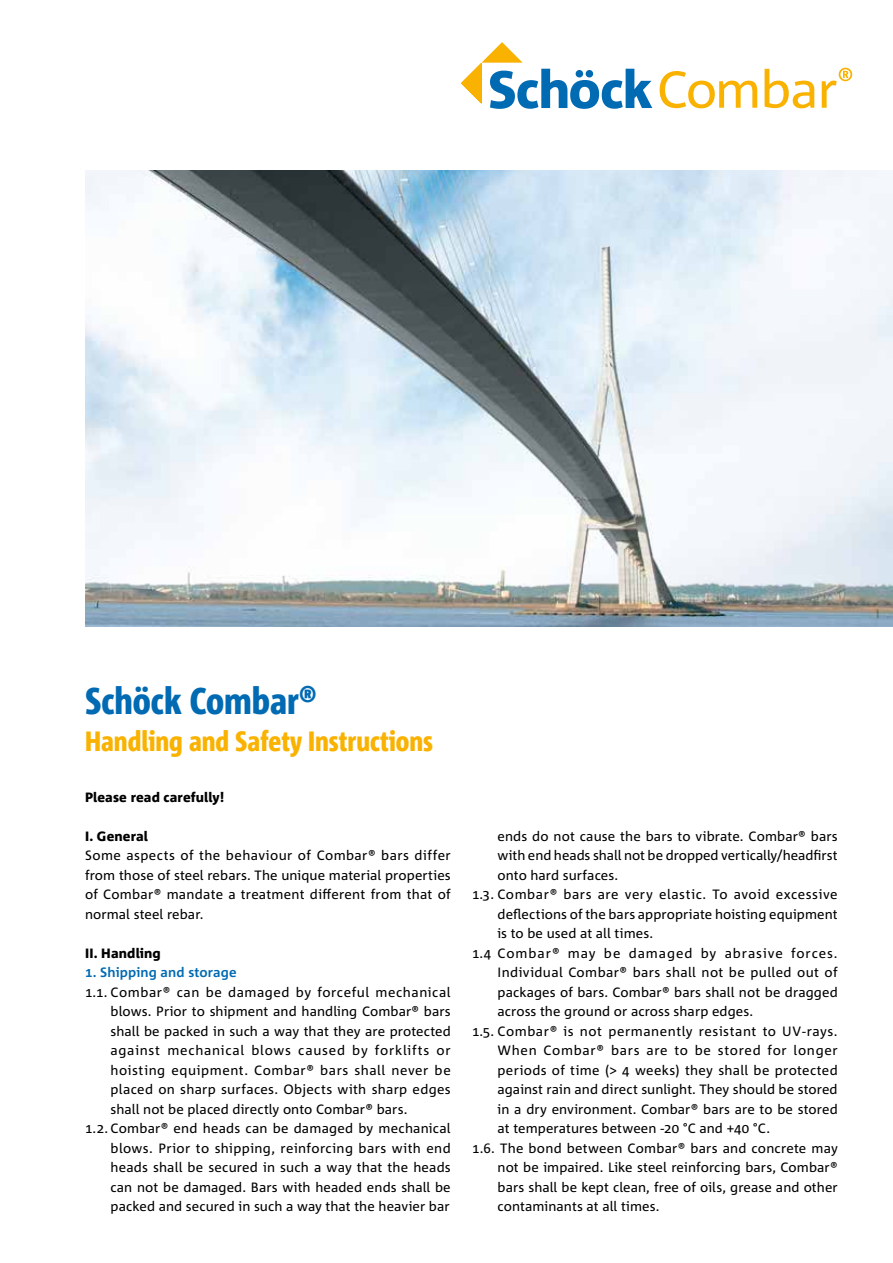
<style>
.page{position:relative;width:893px;height:1263px;background:#fff}
.page>*{position:absolute;margin:0;border:0;box-sizing:border-box;transform-origin:0 0}
.t1{font:800 37.2px "Corpid E1 s Cd";color:#006ab3}
.t2{font:800 27.9px "Corpid E1 s Cd";color:#f9b200}
.t3{font:13.5px/19.5px "Corpid E1 s";letter-spacing:.01em;color:#000;text-align:justify}
.t4{font:13.5px "Corpid E1 s";letter-spacing:.04em;color:#000}
.t5{font:13.5px "Corpid E1 s";letter-spacing:.03em;color:#000}
.t6{font:13.5px "Corpid E1 s";letter-spacing:.055em;color:#000}
.t7{font:800 13.5px "Corpid E1 s";letter-spacing:.01em;color:#000}
.t8{font:13.5px "Corpid E1 s";letter-spacing:.065em;color:#000}
.t9{font:13.5px "Corpid E1 s";letter-spacing:.05em;color:#000}
.t10{font:700 13.5px "Corpid E1 s";letter-spacing:.01em;color:#006ab3}
</style>
<div class="page">
<img style="left:85px;top:170px;width:808px;height:456px">
<svg style="left:461px;top:42px;width:191px;height:67px"></svg>
<svg style="left:660px;top:71px;width:97px;height:37px"></svg>
<svg style="left:765px;top:69px;width:49px;height:39px"></svg>
<svg style="left:822px;top:68px;width:30px;height:40px"></svg>
<h1 class="t1" style="left:85px;top:677px;width:233px">Schöck Combar®</h1>
<h2 class="t2" style="left:85px;top:723px;width:349px">Handling and Safety Instructions</h2>
<p class="t7" style="left:85px;top:789px;width:141px">Please read carefully!</p>
<p class="t7" style="left:85px;top:828px;width:65px">I. General</p>
<p class="t3" style="left:85px;top:845px;width:367px">Some aspects of the behaviour of Combar® bars differ from those of steel rebars. The unique material properties of Combar® mandate a treatment different from that of normal steel rebar.</p>
<p class="t7" style="left:85px;top:945px;width:77px">II. Handling</p>
<p class="t10" style="left:85px;top:964px;width:153px">1. Shipping and storage</p>
<p class="t4" style="left:85px;top:984px;width:367px">1.1. Combar® can be damaged by forceful mechanical</p>
<p class="t3" style="left:111px;top:1001px;width:342px">blows. Prior to shipment and handling Combar® bars</p>
<p class="t3" style="left:111px;top:1021px;width:342px">shall be packed in such a way that they are protected</p>
<p class="t6" style="left:111px;top:1042px;width:342px">against mechanical blows caused by forklifts or</p>
<p class="t4" style="left:111px;top:1062px;width:342px">hoisting equipment. Combar® bars shall never be</p>
<p class="t3" style="left:111px;top:1079px;width:342px">placed on sharp surfaces. Objects with sharp edges</p>
<p class="t3" style="left:111px;top:1099px;width:298px">shall not be placed directly onto Combar® bars.</p>
<p class="t3" style="left:85px;top:1118px;width:367px">1.2. Combar® end heads can be damaged by mechanical</p>
<p class="t3" style="left:111px;top:1138px;width:342px">blows. Prior to shipping, reinforcing bars with end</p>
<p class="t3" style="left:111px;top:1157px;width:342px">heads shall be secured in such a way that the heads</p>
<p class="t3" style="left:111px;top:1177px;width:342px">can not be damaged. Bars with headed ends shall be</p>
<p class="t3" style="left:111px;top:1196px;width:341px">packed and secured in such a way that the heavier bar</p>
<p class="t3" style="left:497px;top:826px;width:342px">ends do not cause the bars to vibrate. Combar® bars</p>
<p class="t3" style="left:497px;top:845px;width:342px">with end heads shall not be dropped vertically/headfirst</p>
<p class="t3" style="left:497px;top:865px;width:122px">onto hard surfaces.</p>
<p class="t4" style="left:472px;top:886px;width:367px">1.3. Combar® bars are very elastic. To avoid excessive</p>
<p class="t3" style="left:497px;top:904px;width:342px">deflections of the bars appropriate hoisting equipment</p>
<p class="t3" style="left:497px;top:923px;width:157px">is to be used at all times.</p>
<p class="t8" style="left:472px;top:944px;width:367px">1.4 Combar® may be damaged by abrasive forces.</p>
<p class="t5" style="left:497px;top:964px;width:342px">Individual Combar® bars shall not be pulled out of</p>
<p class="t3" style="left:497px;top:982px;width:342px">packages of bars. Combar® bars shall not be dragged</p>
<p class="t3" style="left:497px;top:1001px;width:257px">across the ground or across sharp edges.</p>
<p class="t4" style="left:472px;top:1022px;width:367px">1.5. Combar® is not permanently resistant to UV-rays.</p>
<p class="t9" style="left:497px;top:1042px;width:342px">When Combar® bars are to be stored for longer</p>
<p class="t3" style="left:497px;top:1060px;width:342px">periods of time (&gt; 4 weeks) they shall be protected</p>
<p class="t3" style="left:497px;top:1079px;width:342px">against rain and direct sunlight. They should be stored</p>
<p class="t3" style="left:497px;top:1099px;width:342px">in a dry environment. Combar® bars are to be stored</p>
<p class="t3" style="left:497px;top:1118px;width:274px">at temperatures between -20 °C and +40 °C.</p>
<p class="t3" style="left:472px;top:1138px;width:367px">1.6. The bond between Combar® bars and concrete may</p>
<p class="t3" style="left:497px;top:1157px;width:342px">not be impaired. Like steel reinforcing bars, Combar®</p>
<p class="t3" style="left:497px;top:1177px;width:342px">bars shall be kept clean, free of oils, grease and other</p>
<p class="t3" style="left:497px;top:1196px;width:164px">contaminants at all times.</p>
</div>
